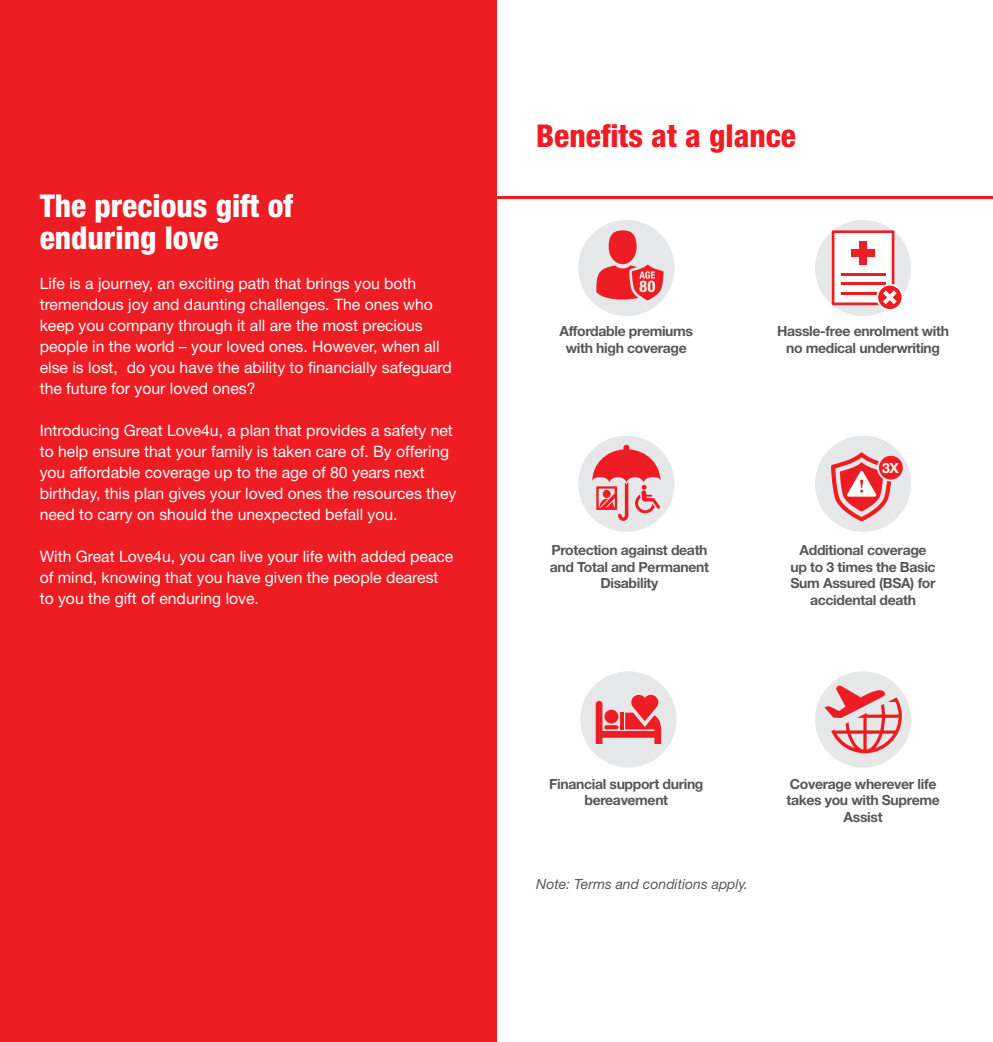
<style>
.page{position:relative;width:993px;height:1042px;background:#fff}
.page>*{position:absolute;margin:0;border:0;box-sizing:border-box;transform-origin:0 0}
.call_out{font:800 condensed 31.5px "Helvetica Neue LT Std";color:#fff}
.Body_copy{font:800 condensed 31.5px "Helvetica Neue LT Std";color:#ee1d23}
.call_out-2{font:15.75px/21px "Helvetica Neue LT Std";color:#fff}
.note{font:700 14px/16.8px "Helvetica Neue LT Std";letter-spacing:-.025em;color:#57585a;text-align:center}
.Body_copy-2{font:italic 14px "Helvetica Neue LT Std";color:#57585a}
.note-2{font:700 14px "Helvetica Neue LT Std";color:#fff}
</style>
<div class="page">
<hr style="left:0;top:196px;width:992px;height:2px;background:#ee1d23">
<div style="left:0;top:0;width:496px;height:1042px;background:#ee1d23"></div>
<div style="left:578px;top:436px;width:96px;height:96px;background:#e6e7e9;border-radius:50%"></div>
<svg style="left:592px;top:445px;width:68px;height:76px"></svg>
<div style="left:596px;top:486px;width:21px;height:24px;border:2px solid #ee1d23"></div>
<div style="left:814px;top:671px;width:96px;height:96px;background:#e6e8e8;border-radius:50%"></div>
<svg style="left:824px;top:685px;width:77px;height:68px"></svg>
<div style="left:578px;top:220px;width:96px;height:96px;background:#e6e7e9;border-radius:50%"></div>
<div style="left:608px;top:230px;width:28px;height:34px;background:#ee1d23;border-radius:50%"></div>
<svg style="left:596px;top:262px;width:70px;height:41px"></svg>
<div style="left:814px;top:220px;width:96px;height:96px;background:#e6e7e9;border-radius:50%"></div>
<svg style="left:831px;top:230px;width:72px;height:81px;background:#f6bcbe"></svg>
<div style="left:814px;top:436px;width:96px;height:96px;background:#e6e7e9;border-radius:50%"></div>
<div style="left:877px;top:455px;width:26px;height:25px;background:#ee1d23;border-radius:50%"></div>
<div style="left:876px;top:454px;width:28px;height:27px;border:2px solid #e6e7e9;border-radius:50%"></div>
<svg style="left:828px;top:448px;width:66px;height:75px"></svg>
<div style="left:580px;top:671px;width:96px;height:96px;background:#e6e7e9;border-radius:50%"></div>
<svg style="left:595px;top:695px;width:66px;height:49px"></svg>
<p class="call_out" style="left:40px;top:186px;width:254px">The precious gift of</p>
<p class="call_out" style="left:40px;top:218px;width:180px">enduring love</p>
<p class="call_out-2" style="left:40px;top:272px;width:413px">Life is a journey, an exciting path that brings you both tremendous joy and daunting challenges. The ones who keep you company through it all are the most precious people in the world – your loved ones. However, when all else is lost, do you have the ability to financially safeguard the future for your loved ones?</p>
<p class="call_out-2" style="left:40px;top:419px;width:418px">Introducing Great Love4u, a plan that provides a safety net to help ensure that your family is taken care of. By offering you affordable coverage up to the age of 80 years next birthday, this plan gives your loved ones the resources they need to carry on should the unexpected befall you.</p>
<p class="call_out-2" style="left:40px;top:545px;width:415px">With Great Love4u, you can live your life with added peace of mind, knowing that you have given the people dearest to you the gift of enduring love.</p>
<p class="Body_copy" style="left:536px;top:116px;width:261px">Benefits at a glance</p>
<p class="note" style="left:559px;top:322px;width:135px">Affordable premiums with high coverage</p>
<p class="note" style="left:549px;top:541px;width:160px">Protection against death and Total and Permanent<br>Disability</p>
<p class="note" style="left:777px;top:322px;width:173px">Hassle-free enrolment with no medical underwriting</p>
<p class="note-2" style="left:881px;top:459px;width:18px">3X</p>
<p class="note" style="left:790px;top:541px;width:146px">Additional coverage up to 3 times the Basic<br>Sum Assured (BSA) for accidental death</p>
<p class="note" style="left:549px;top:775px;width:156px">Financial support during bereavement</p>
<p class="Body_copy-2" style="left:536px;top:875px;width:213px">Note: Terms and conditions apply.</p>
<p class="note" style="left:786px;top:775px;width:155px">Coverage wherever life takes you with Supreme<br>Assist</p>
</div>
